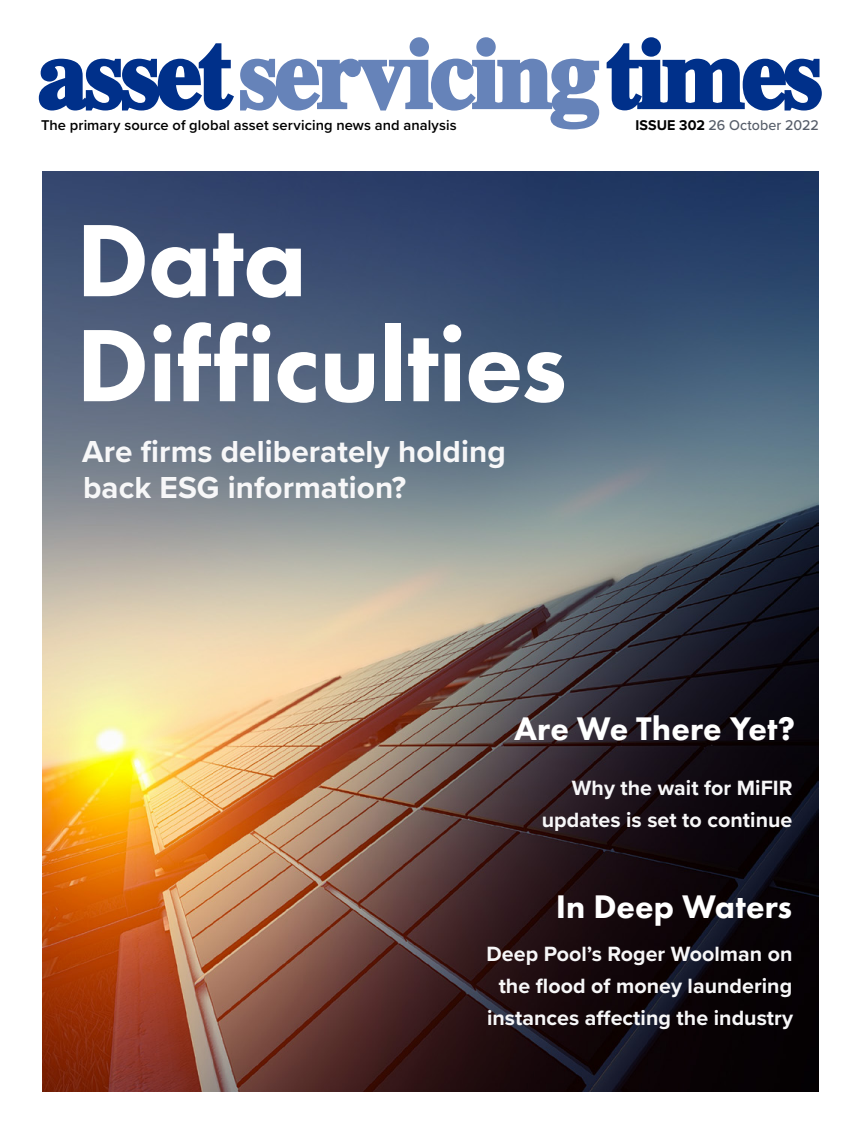
<style>
.page{position:relative;width:861px;height:1134px;background:#fff}
.page>*{position:absolute;margin:0;border:0;box-sizing:border-box;transform-origin:0 0}
.t1{font:800 106.65px/105px "Futura PT";letter-spacing:-.01em;color:#fff}
.News_Headers__box{font:800 33.9px "Futura PT";letter-spacing:.005em;color:#fff}
.News_Headers__box-2{font:700 31.5px/36px "Proxima Nova";color:#f7f7f8}
.News_Headers__box-3{font:700 21.45px/32.1px "Proxima Nova";color:#f7f7f8;text-align:right}
.t2{font:600 14.7px "Proxima Nova";letter-spacing:.005em;color:#000}
.t3{font:500 14.7px "Proxima Nova";color:#565d69}
.s1{font-weight:700;color:#000}
</style>
<div class="page">
<img style="left:42px;top:171px;width:777px;height:921px">
<svg style="left:39px;top:43px;width:195px;height:68px"></svg>
<svg style="left:240px;top:37px;width:359px;height:92px"></svg>
<svg style="left:607px;top:37px;width:215px;height:74px"></svg>
<p class="t2" style="left:41px;top:114px;width:417px">The primary source of global asset servicing news and analysis</p>
<p class="t3" style="left:635px;top:114px;width:185px"><span class="s1">ISSUE 302</span> 26 October 2022</p>
<p class="t1" style="left:76px;top:206px;width:493px">Data<br>Difficulties</p>
<p class="News_Headers__box-2" style="left:82px;top:432px;width:425px">Are firms deliberately holding back ESG information?</p>
<p class="News_Headers__box" style="left:514px;top:708px;width:283px">Are We There Yet?</p>
<p class="News_Headers__box-3" style="left:542px;top:771px;width:252px">Why the wait for MiFIR updates is set to continue</p>
<p class="News_Headers__box" style="left:556px;top:886px;width:238px">In Deep Waters</p>
<p class="News_Headers__box-3" style="left:486px;top:937px;width:308px;text-align:center">Deep Pool’s Roger Woolman on the flood of money laundering instances affecting the industry</p>
</div>
